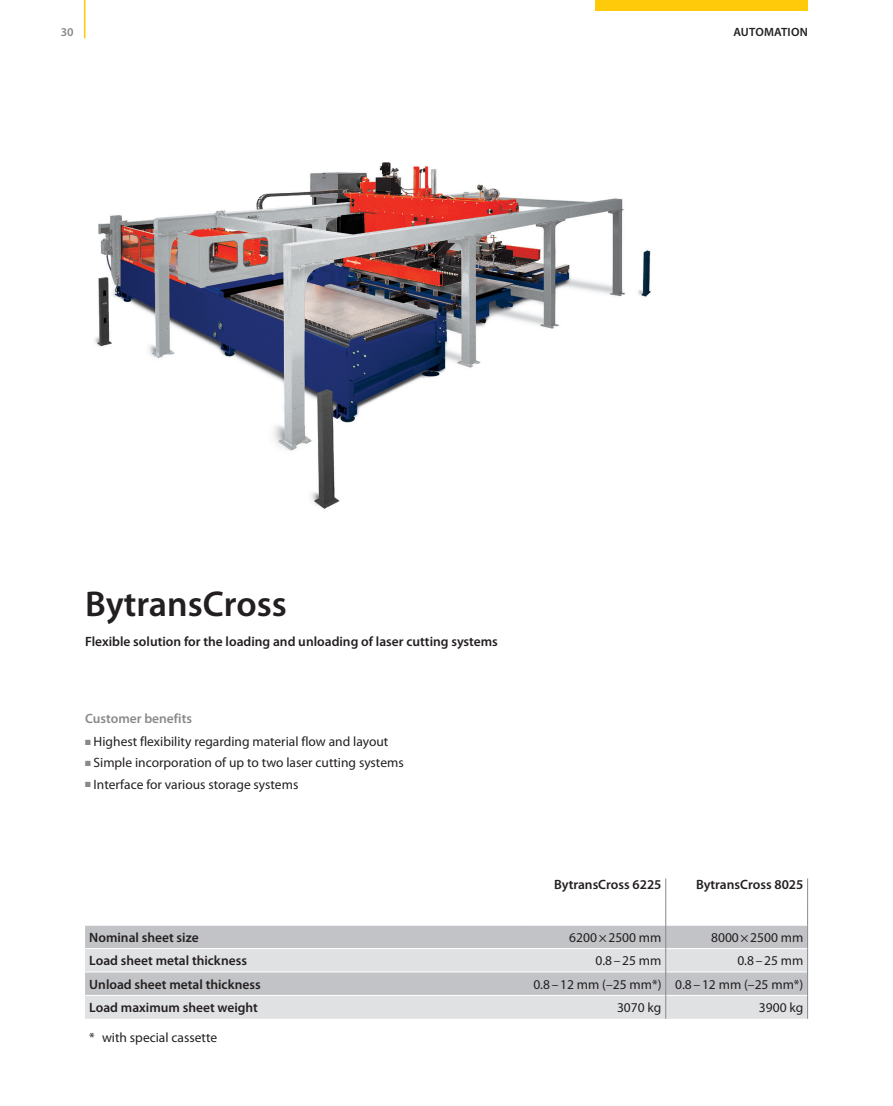
<style>
.page{position:relative;width:893px;height:1106px;background:#fff}
.page>*{position:absolute;margin:0;border:0;box-sizing:border-box;transform-origin:0 0}
.t1{font:600 36px "Myriad Pro";color:#231f20}
.t2{font:13.5px "Myriad Pro";color:#231f20}
.t3{font:600 13.5px "Myriad Pro";color:#231f20}
.t4{font:600 13.5px "Myriad Pro";color:#87898c}
.t5{font:600 12px "Myriad Pro";letter-spacing:.02em;color:#231f20}
.t6{font:600 12px "Myriad Pro";color:#87898c}
.s1{color:#87898c}
</style>
<div class="page">
<hr style="left:84px;top:0;width:1px;height:38px;background:#feca0a">
<div style="left:595px;top:0;width:213px;height:11px;background:#feca0a"></div>
<img style="left:95px;top:162px;width:556px;height:347px">
<svg style="left:85px;top:878px;width:723px;height:140px"></svg>
<p class="t6" style="left:61px;top:24px;width:14px">30</p>
<p class="t5" style="left:733px;top:24px;width:76px">AUTOMATION</p>
<h1 class="t1" style="left:85px;top:581px;width:203px">BytransCross</h1>
<p class="t3" style="left:85px;top:632px;width:414px">Flexible solution for the loading and unloading of laser cutting systems</p>
<p class="t4" style="left:85px;top:709px;width:109px">Customer benefits</p>
<p class="t2" style="left:85px;top:733px;width:305px"><span class="s1">■</span> Highest flexibility regarding material flow and layout</p>
<p class="t2" style="left:85px;top:754px;width:320px"><span class="s1">■</span> Simple incorporation of up to two laser cutting systems</p>
<p class="t2" style="left:85px;top:775px;width:215px"><span class="s1">■</span> Interface for various storage systems</p>
<p class="t3" style="left:554px;top:875px;width:109px">BytransCross 6225</p>
<p class="t3" style="left:696px;top:875px;width:109px">BytransCross 8025</p>
<p class="t3" style="left:89px;top:928px;width:111px">Nominal sheet size</p>
<p class="t2" style="left:569px;top:929px;width:94px">6200×2500 mm</p>
<p class="t2" style="left:711px;top:929px;width:94px">8000×2500 mm</p>
<p class="t3" style="left:89px;top:952px;width:159px">Load sheet metal thickness</p>
<p class="t2" style="left:595px;top:952px;width:68px">0.8–25 mm</p>
<p class="t2" style="left:737px;top:952px;width:68px">0.8–25 mm</p>
<p class="t3" style="left:89px;top:975px;width:173px">Unload sheet metal thickness</p>
<p class="t2" style="left:533px;top:975px;width:271px">0.8–12 mm (–25 mm*) 0.8–12 mm (–25 mm*)</p>
<p class="t3" style="left:89px;top:999px;width:170px">Load maximum sheet weight</p>
<p class="t2" style="left:617px;top:999px;width:46px">3070 kg</p>
<p class="t2" style="left:759px;top:999px;width:46px">3900 kg</p>
<p class="t2" style="left:89px;top:1029px;width:129px">* with special cassette</p>
</div>
